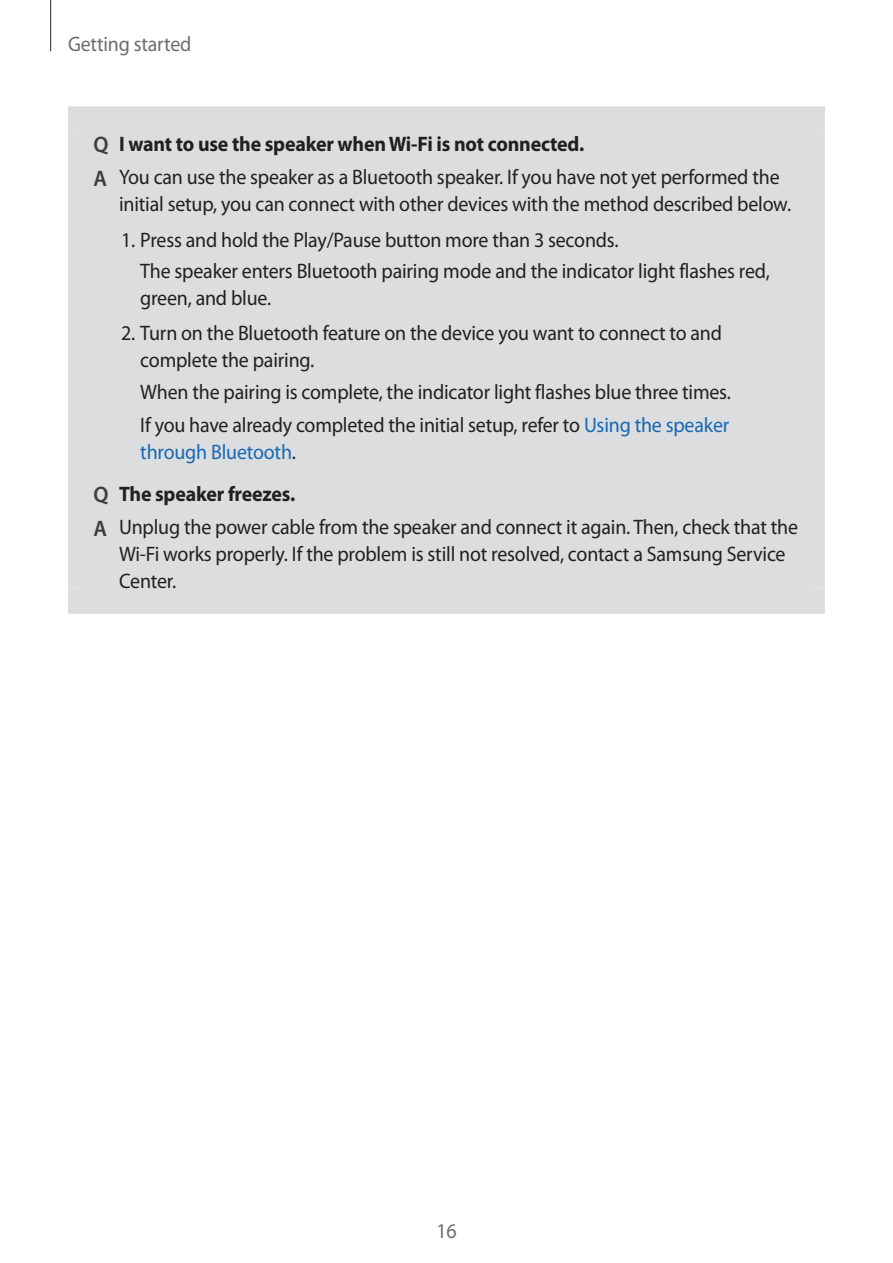
<style>
.page{position:relative;width:893px;height:1263px;background:#fff}
.page>*{position:absolute;margin:0;border:0;box-sizing:border-box;transform-origin:0 0}
.t1{font:21px/27px "Myriad Pro";letter-spacing:-.01em;color:#231f20;scale:.95 1}
.t2{font:700 21px/41.8px "Myriad Pro";letter-spacing:-.01em;color:#231f20;text-align:right;scale:.95 1}
.t3{font:21px "Myriad Pro";letter-spacing:-.01em;color:#6c6d70;scale:.95 1}
.s1{font-weight:600;font-size:22.5px;color:#3e3e3f}
.s2{font-weight:700}
.s3{color:#1768b4}
.s4{font-weight:400;color:#1768b4}
.s5{font-weight:400}
</style>
<div class="page">
<hr style="left:50px;top:0;width:1px;height:51px;background:#231f20">
<div style="left:81px;top:119px;width:731px;height:482px;background:#dcdddf"></div>
<div style="left:68px;top:106px;width:757px;height:26px;background:#dcdddf"></div>
<div style="left:68px;top:132px;width:26px;height:456px;background:#dcdddf"></div>
<div style="left:799px;top:132px;width:26px;height:456px;background:#dcdddf"></div>
<div style="left:68px;top:588px;width:757px;height:26px;background:#dcdddf"></div>
<p class="t3" style="left:68px;top:31px;width:131px">Getting started</p>
<p class="t1" style="left:94px;top:127px;width:724px;line-height:33.5px"><span class="s1">Q</span> <span class="s2">I want to use the speaker when Wi-Fi is not connected.<br></span><span class="s1">A</span> You can use the speaker as a Bluetooth speaker. If you have not yet performed the</p>
<p class="t1" style="left:119px;top:190px;width:709px">initial setup, you can connect with other devices with the method described below.</p>
<p class="t1" style="left:140px;top:224px;width:664px;line-height:31.2px;text-indent:-19px">1. Press and hold the Play/Pause button more than 3 seconds.<br>The speaker enters Bluetooth pairing mode and the indicator light flashes red,</p>
<p class="t1" style="left:140px;top:284px;width:139px">green, and blue.</p>
<p class="t1" style="left:140px;top:319px;width:614px;text-indent:-19px">2. Turn on the Bluetooth feature on the device you want to connect to and complete the pairing.</p>
<p class="t1" style="left:140px;top:375px;width:623px;line-height:33.3px">When the pairing is complete, the indicator light flashes blue three times.<br>If you have already completed the initial setup, refer to <span class="s3">Using the speaker</span></p>
<p class="t2" style="left:94px;top:430px;width:215px"><span class="s4">through Bluetooth</span><span class="s5">.<br></span><span class="s1">Q</span> The speaker freezes.</p>
<p class="t1" style="left:119px;top:513px;width:716px;text-indent:-26px"><span class="s1">A</span> Unplug the power cable from the speaker and connect it again. Then, check that the<br>Wi-Fi works properly. If the problem is still not resolved, contact a Samsung Service<br>Center.</p>
<p class="t3" style="left:436px;top:1218px;width:23px">16</p>
</div>
